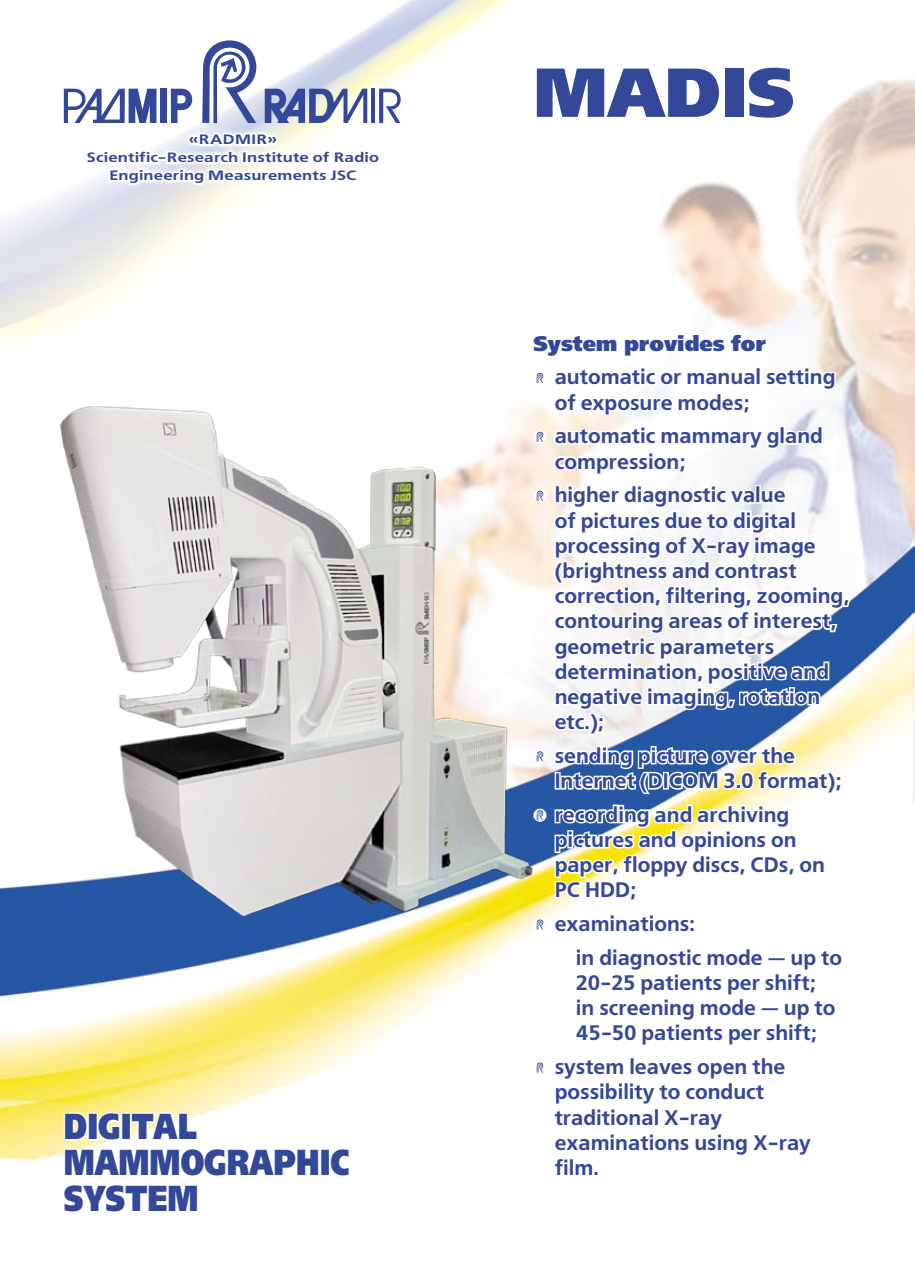
<style>
.page{position:relative;width:915px;height:1276px;background:#fff}
.page>*{position:absolute;margin:0;border:0;box-sizing:border-box;transform-origin:0 0}
.t1{font:69px "Free Set Black C";color:#334898}
.t2{font:36px/36px "Free Set Black C";color:#334898;scale:.8 1}
.t3{font:700 21px/25.2px "Free Set C";color:#334898}
.t4{font:21px "Free Set Black C";color:#334898}
.t5{font:700 13.5px/18px "Free Set C";letter-spacing:.01em;color:#334898;text-align:center;scale:1.22 1}
</style>
<div class="page">
<img style="left:0;top:0;width:914px;height:1162px">
<svg style="left:328px;top:1146px;width:24px;height:16px"></svg>
<svg style="left:61px;top:1110px;width:260px;height:52px"></svg>
<svg style="left:533px;top:65px;width:188px;height:55px"></svg>
<svg style="left:745px;top:65px;width:50px;height:56px"></svg>
<svg style="left:530px;top:331px;width:322px;height:405px"></svg>
<svg style="left:533px;top:750px;width:13px;height:13px"></svg>
<svg style="left:533px;top:808px;width:13px;height:14px"></svg>
<svg style="left:552px;top:744px;width:292px;height:159px"></svg>
<div style="left:533px;top:918px;width:13px;height:13px;background:#fff;border-radius:50%"></div>
<div style="left:533px;top:1061px;width:13px;height:13px;background:#fff;border-radius:50%"></div>
<svg style="left:536px;top:1062px;width:7px;height:10px"></svg>
<svg style="left:551px;top:913px;width:293px;height:249px"></svg>
<img style="left:34px;top:375px;width:509px;height:569px">
<div style="left:81px;top:128px;width:357px;height:123px;background:#fff;opacity:.75"></div>
<svg style="left:64px;top:40px;width:336px;height:166px"></svg>
<p class="t5" style="left:87px;top:131px;width:241px">«RADMIR»<br>Scientific-Research Institute of Radio<br>Engineering Measurements JSC</p>
<h2 class="t2" style="left:64px;top:1108px;width:358px">DIGITAL<br>MAMMOGRAPHIC<br>SYSTEM</h2>
<h1 class="t1" style="left:533px;top:53px;width:263px">MADIS</h1>
<p class="t4" style="left:533px;top:331px;width:234px">System provides for</p>
<p class="t3" style="left:554px;top:365px;width:282px">automatic or manual setting of exposure modes;</p>
<p class="t3" style="left:554px;top:424px;width:270px">automatic mammary gland compression;</p>
<p class="t3" style="left:554px;top:483px;width:296px">higher diagnostic value<br>of pictures due to digital processing of X-ray image (brightness and contrast correction, filtering, zooming, contouring areas of interest, geometric parameters determination, positive and negative imaging, rotation etc.);</p>
<p class="t3" style="left:554px;top:744px;width:288px">sending picture over the<br>Internet (DICOM 3.0 format);</p>
<p class="t3" style="left:554px;top:802px;width:271px">recording and archiving pictures and opinions on paper, floppy discs, CDs, on<br>PC HDD;</p>
<p class="t3" style="left:575px;top:907px;width:267px;line-height:33.8px;text-indent:-21px">examinations:<br>in diagnostic mode — up to</p>
<p class="t3" style="left:575px;top:971px;width:261px">20-25 patients per shift; in screening mode — up to<br>45-50 patients per shift;</p>
<p class="t3" style="left:554px;top:1055px;width:257px">system leaves open the possibility to conduct traditional X-ray examinations using X-ray film.</p>
</div>
